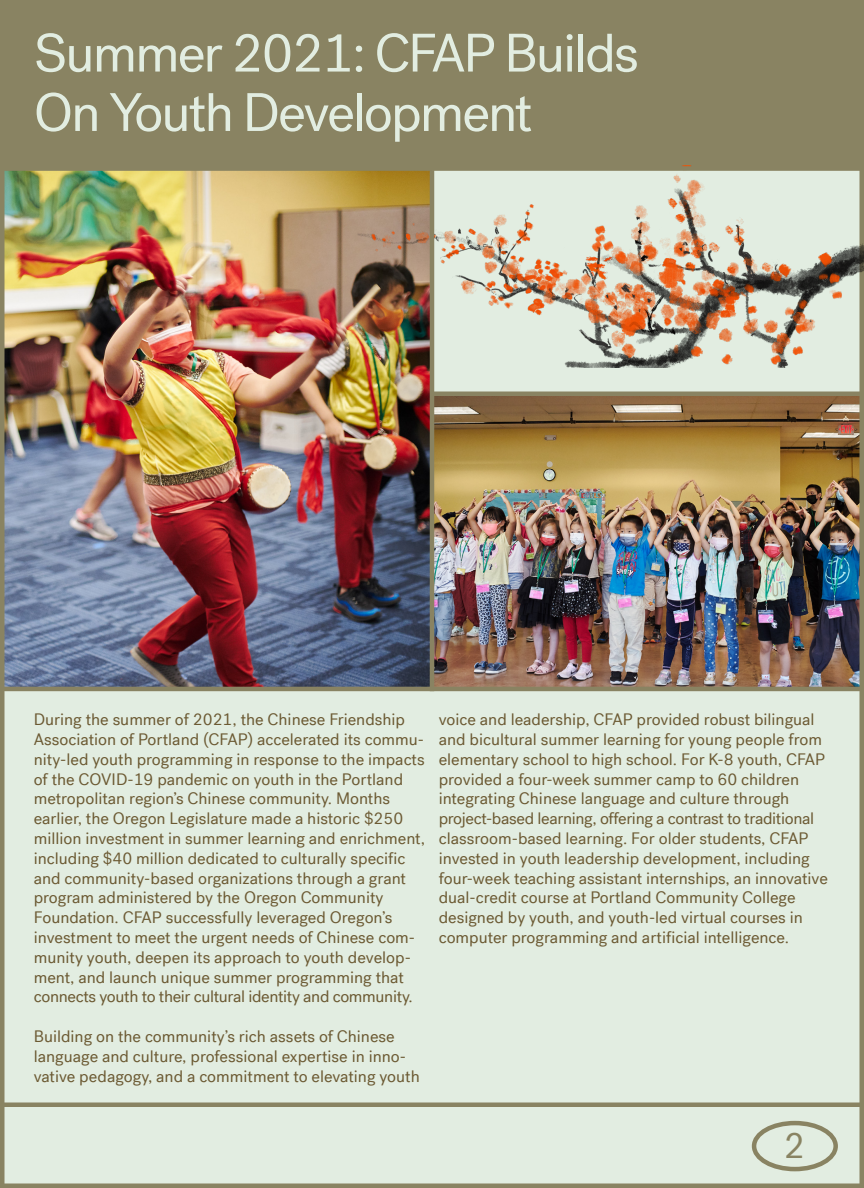
<style>
.page{position:relative;width:864px;height:1188px;background:#e2ede1}
.page>*{position:absolute;margin:0;border:0;box-sizing:border-box;transform-origin:0 0}
.t1{font:54px/59.4px "Post Grotesk";letter-spacing:-.04em;color:#e2ede1}
.t2{font:36px "Post Grotesk";color:#898362}
.t3{font:16.5px/19.8px "Post Grotesk";color:#6c5a33}
</style>
<div class="page">
<img style="left:4px;top:171px;width:426px;height:516px">
<img style="left:434px;top:396px;width:426px;height:291px">
<hr style="left:0;top:1184px;width:864px;height:4px;background:#898362">
<hr style="left:0;top:0;width:4px;height:1188px;background:#898362">
<hr style="left:860px;top:0;width:4px;height:1188px;background:#898362">
<div style="left:752px;top:1121px;width:86px;height:50px;border:4px solid #898362;border-radius:50%"></div>
<div style="left:0;top:0;width:864px;height:168px;background:#898362"></div>
<img style="left:358px;top:165px;width:506px;height:203px">
<div style="left:0;top:166px;width:864px;height:5px;background:#898362"></div>
<hr style="left:0;top:687px;width:864px;height:4px;background:#898362">
<hr style="left:432px;top:392px;width:432px;height:4px;background:#898362">
<div style="left:0;top:1102px;width:864px;height:5px;background:#898362"></div>
<hr style="left:430px;top:170px;width:4px;height:521px;background:#898362">
<h1 class="t1" style="left:34px;top:24px;width:607px">Summer 2021: CFAP Builds<br>On Youth Development</h1>
<p class="t3" style="left:34px;top:710px;width:393px">During the summer of 2021, the Chinese Friendship Association of Portland (CFAP) accelerated its commu&shy;nity-led youth programming in response to the impacts of the COVID-19 pandemic on youth in the Portland metropolitan region’s Chinese community. Months earlier, the Oregon Legislature made a historic $250 million investment in summer learning and enrichment, including $40 million dedicated to culturally specific and community-based organizations through a grant program administered by the Oregon Community Foundation. CFAP successfully leveraged Oregon’s investment to meet the urgent needs of Chinese com&shy;munity youth, deepen its approach to youth develop&shy;ment, and launch unique summer programming that connects youth to their cultural identity and community.</p>
<p class="t3" style="left:34px;top:1027px;width:388px">Building on the community’s rich assets of Chinese language and culture, professional expertise in inno&shy;vative pedagogy, and a commitment to elevating youth</p>
<p class="t3" style="left:439px;top:710px;width:391px">voice and leadership, CFAP provided robust bilingual and bicultural summer learning for young people from elementary school to high school. For K-8 youth, CFAP provided a four-week summer camp to 60 children integrating Chinese language and culture through project-based learning, offering a contrast to traditional classroom-based learning. For older students, CFAP invested in youth leadership development, including four-week teaching assistant internships, an innovative dual-credit course at Portland Community College designed by youth, and youth-led virtual courses in computer programming and artificial intelligence.</p>
<h2 class="t2" style="left:783px;top:1124px;width:23px">2</h2>
</div>
